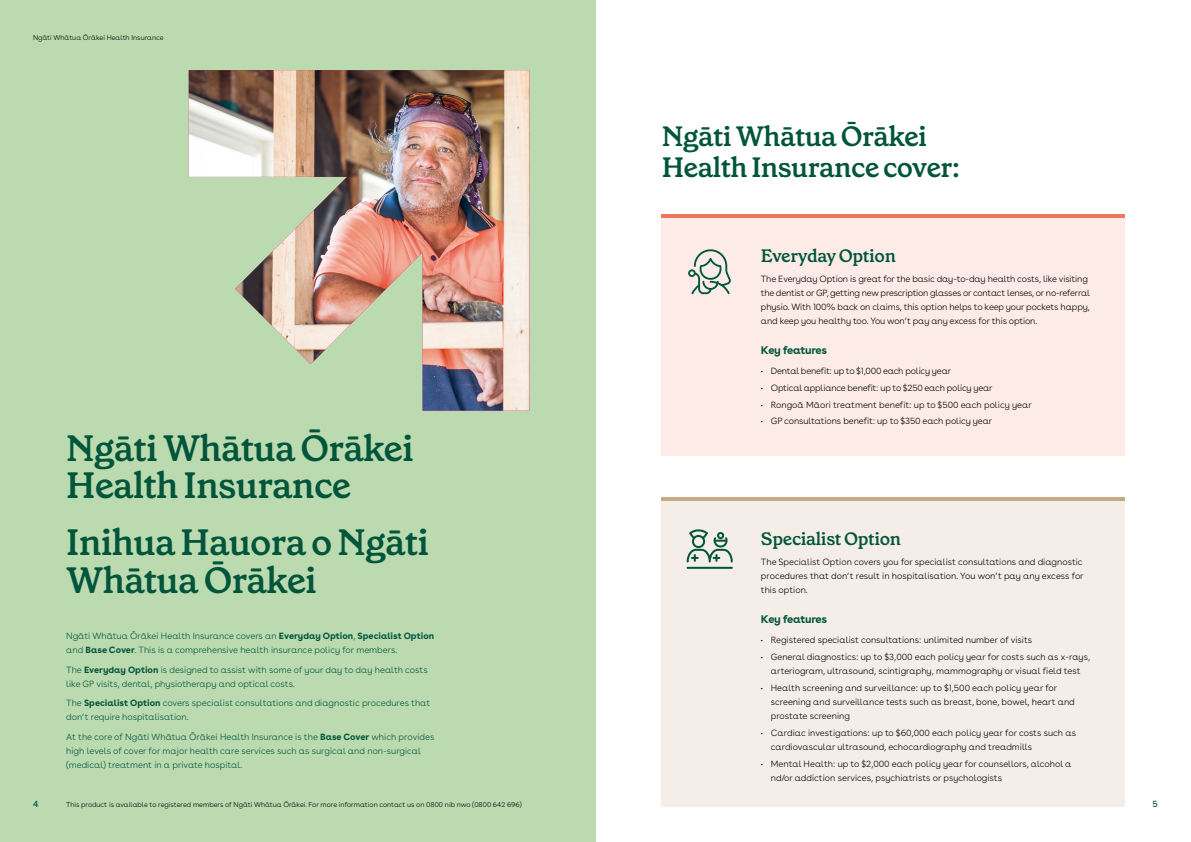
<style>
.page{position:relative;width:1191px;height:842px;background:#fff}
.page>*{position:absolute;margin:0;border:0;box-sizing:border-box;transform-origin:0 0}
.t1{font:600 36.7px/37.2px "Grenette Pro";letter-spacing:-.02em;color:#00553a}
.t2{font:600 28px/31px "Grenette Pro";letter-spacing:-.02em;color:#00553a}
.t3{font:600 18px "Grenette Pro";letter-spacing:-.02em;color:#00553a}
.t4{font:700 11px "Buenos Aires";letter-spacing:-.02em;color:#00553a}
.t5{font:300 9px/14px "Buenos Aires";color:#000}
.t6{font:300 9px/14px "Buenos Aires";color:#00553a}
.t7{font:300 9px "Buenos Aires";letter-spacing:-.025em;color:#000}
.t8{font:9px "Buenos Aires";color:#00553a}
.t9{font:300 7px "Buenos Aires";color:#000}
.s1{font-weight:700}
</style>
<div class="page">
<div style="left:0;top:0;width:595px;height:842px;background:#bbdab0"></div>
<div style="left:661px;top:214px;width:463px;height:242px;background:#fdebe7"></div>
<div style="left:661px;top:497px;width:463px;height:310px;background:#f5eee8"></div>
<hr style="left:661px;top:214px;width:463px;height:4px;background:#ec775b">
<hr style="left:661px;top:497px;width:463px;height:4px;background:#c6aa8a">
<svg style="left:688px;top:249px;width:43px;height:45px"></svg>
<svg style="left:686px;top:529px;width:47px;height:40px"></svg>
<img style="left:189px;top:70px;width:340px;height:341px">
<p class="t9" style="left:33px;top:33px;width:132px">Ngāti Whātua Ōrākei Health Insurance</p>
<h1 class="t1" style="left:66px;top:429px;width:349px">Ngāti Whātua Ōrākei<br>Health Insurance</h1>
<h1 class="t1" style="left:66px;top:524px;width:365px">Inihua Hauora o Ngāti<br>Whātua Ōrākei</h1>
<p class="t6" style="left:66px;top:628px;width:369px">Ngāti Whātua Ōrākei Health Insurance covers an <span class="s1">Everyday Option</span>, <span class="s1">Specialist Option </span>and <span class="s1">Base Cover</span>. This is a comprehensive health insurance policy for members.</p>
<p class="t6" style="left:66px;top:662px;width:363px">The <span class="s1">Everyday Option</span> is designed to assist with some of your day to day health costs like GP visits, dental, physiotherapy and optical costs.</p>
<p class="t6" style="left:66px;top:696px;width:365px">The <span class="s1">Specialist Option</span> covers specialist consultations and diagnostic procedures that don’t require hospitalisation.</p>
<p class="t6" style="left:66px;top:730px;width:370px">At the core of Ngāti Whātua Ōrākei Health Insurance is the <span class="s1">Base Cover</span> which provides high levels of cover for major health care services such as surgical and non-surgical (medical) treatment in a private hospital.</p>
<h2 class="t2" style="left:661px;top:120px;width:300px">Ngāti Whātua Ōrākei<br>Health Insurance cover:</h2>
<h3 class="t3" style="left:761px;top:244px;width:136px">Everyday Option</h3>
<p class="t5" style="left:761px;top:271px;width:330px">The Everyday Option is great for the basic day-to-day health costs, like visiting the dentist or GP, getting new prescription glasses or contact lenses, or no-referral physio. With 100% back on claims, this option helps to keep your pockets happy, and keep you healthy too. You won’t pay any excess for this option.</p>
<p class="t4" style="left:761px;top:342px;width:68px">Key features</p>
<p class="t7" style="left:761px;top:364px;width:192px">• Dental benefit: up to $1,000 each policy year</p>
<p class="t7" style="left:761px;top:381px;width:233px">• Optical appliance benefit: up to $250 each policy year</p>
<p class="t5" style="left:761px;top:397px;width:272px">• Rongoā Māori treatment benefit: up to $500 each policy year</p>
<p class="t5" style="left:761px;top:414px;width:233px">• GP consultations benefit: up to $350 each policy year</p>
<h3 class="t3" style="left:761px;top:527px;width:142px">Specialist Option</h3>
<p class="t5" style="left:761px;top:554px;width:324px;text-align:justify">The Specialist Option covers you for specialist consultations and diagnostic procedures that don’t result in hospitalisation. You won’t pay any excess for this option.</p>
<p class="t4" style="left:761px;top:611px;width:68px">Key features</p>
<p class="t5" style="left:761px;top:632px;width:273px">• Registered specialist consultations: unlimited number of visits</p>
<p class="t5" style="left:761px;top:649px;width:331px;text-align:center">• General diagnostics: up to $3,000 each policy year for costs such as x-rays, arteriogram, ultrasound, scintigraphy, mammography or visual field test</p>
<p class="t5" style="left:771px;top:680px;width:305px;text-indent:-10px">• Health screening and surveillance: up to $1,500 each policy year for screening and surveillance tests such as breast, bone, bowel, heart and prostate screening</p>
<p class="t5" style="left:771px;top:725px;width:307px;text-indent:-10px">• Cardiac investigations: up to $60,000 each policy year for costs such as cardiovascular ultrasound, echocardiography and treadmills</p>
<p class="t5" style="left:771px;top:756px;width:302px;text-indent:-10px">• Mental Health: up to $2,000 each policy year for counsellors, alcohol a nd/or addiction services, psychiatrists or psychologists</p>
<p class="t8" style="left:33px;top:797px;width:7px">4</p>
<p class="t9" style="left:66px;top:799px;width:457px">This product is available to registered members of Ngāti Whātua Ōrākei. For more information contact us on 0800 nib nwo (0800 642 696)</p>
<p class="t8" style="left:1152px;top:797px;width:7px">5</p>
</div>
